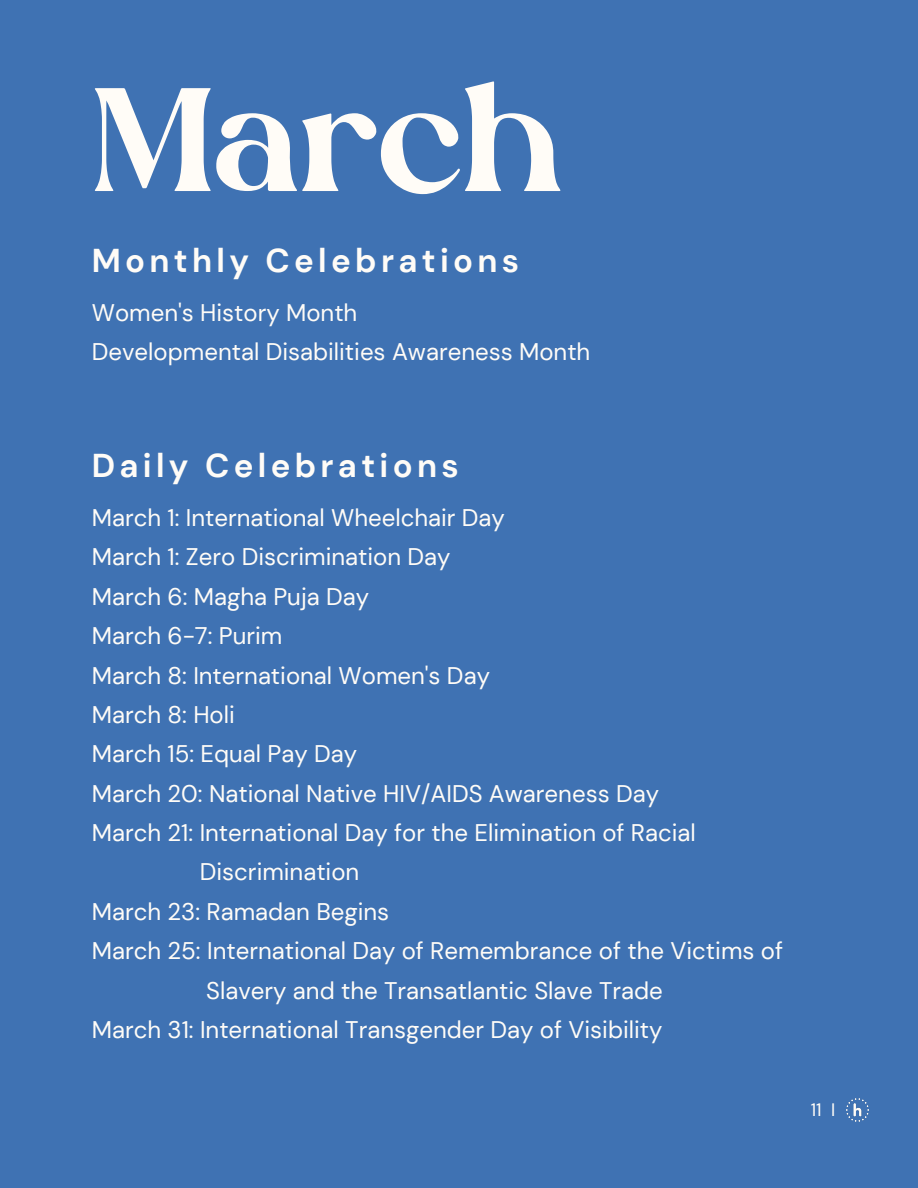
<style>
.page{position:relative;width:918px;height:1188px;background:#3f72b3}
.page>*{position:absolute;margin:0;border:0;box-sizing:border-box;transform-origin:0 0}
.t1{font:147px "Silk Flower";color:#fffcf7}
.t2{font:700 33px "DM Sans";letter-spacing:.13em;color:#fffcf7}
.t3{font:24px/39.3px "DM Sans";color:#fffcf7}
.t4{font:18px "DM Sans";color:#fffcf7}
</style>
<div class="page">
<img style="left:846px;top:1098px;width:23px;height:24px">
<h1 class="t1" style="left:92px;top:81px;width:471px">March</h1>
<h2 class="t2" style="left:92px;top:239px;width:429px">Monthly Celebrations</h2>
<p class="t3" style="left:92px;top:293px;width:500px">Women's History Month<br>Developmental Disabilities Awareness Month</p>
<h2 class="t2" style="left:92px;top:445px;width:368px">Daily Celebrations</h2>
<p class="t3" style="left:92px;top:498px;width:415px">March 1: International Wheelchair Day</p>
<p class="t3" style="left:92px;top:538px;width:360px">March 1: Zero Discrimination Day</p>
<p class="t3" style="left:92px;top:577px;width:279px">March 6: Magha Puja Day</p>
<p class="t3" style="left:92px;top:616px;width:192px">March 6-7: Purim</p>
<p class="t3" style="left:92px;top:656px;width:400px">March 8: International Women's Day</p>
<p class="t3" style="left:92px;top:695px;width:145px">March 8: Holi</p>
<p class="t3" style="left:92px;top:734px;width:267px">March 15: Equal Pay Day</p>
<p class="t3" style="left:92px;top:774px;width:569px">March 20: National Native HIV/AIDS Awareness Day</p>
<p class="t3" style="left:92px;top:813px;width:606px">March 21: International Day for the Elimination of Racial</p>
<p class="t3" style="left:200px;top:853px;width:161px">Discrimination</p>
<p class="t3" style="left:92px;top:892px;width:299px">March 23: Ramadan Begins</p>
<p class="t3" style="left:92px;top:931px;width:693px">March 25: International Day of Remembrance of the Victims of</p>
<p class="t3" style="left:206px;top:971px;width:458px">Slavery and the Transatlantic Slave Trade</p>
<p class="t3" style="left:92px;top:1010px;width:572px">March 31: International Transgender Day of Visibility</p>
<p class="t4" style="left:811px;top:1098px;width:26px">11 I</p>
</div>
